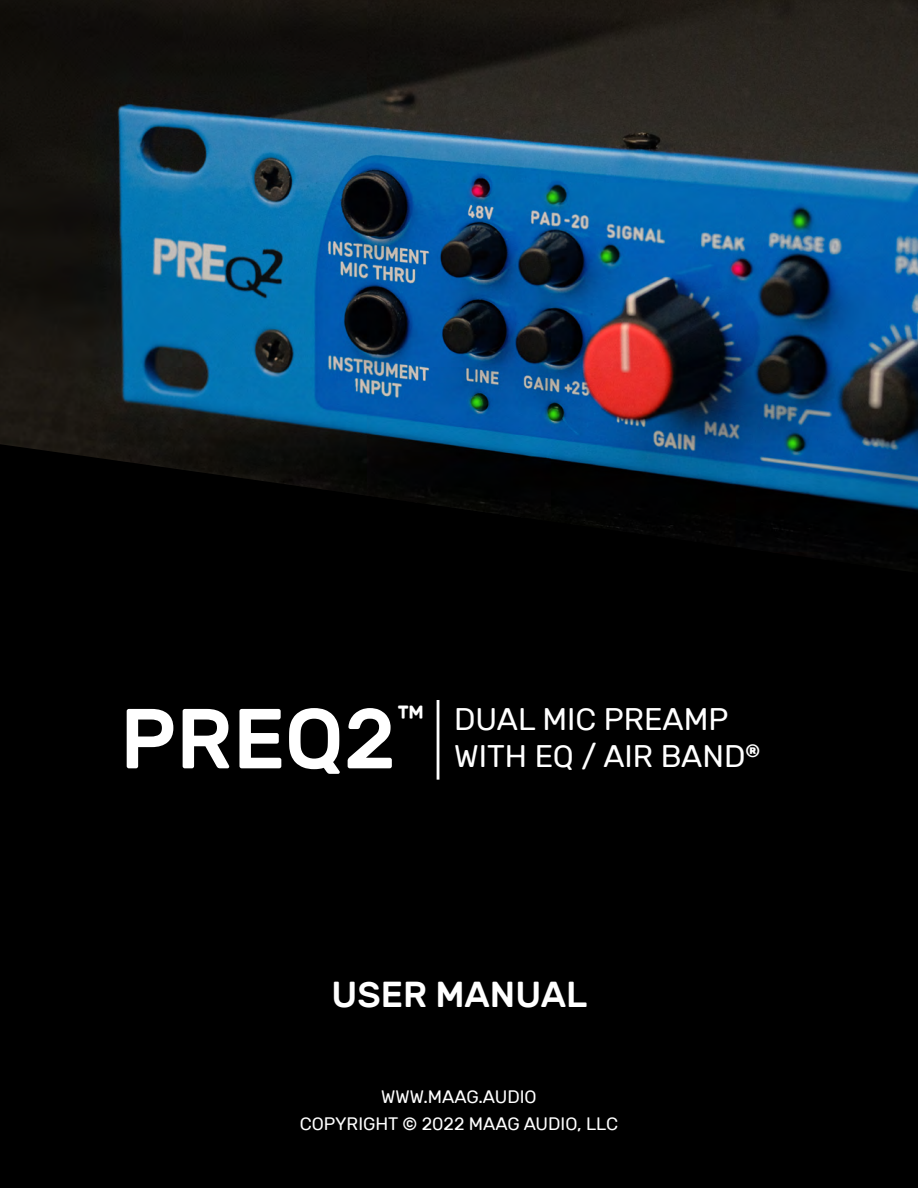
<style>
.page{position:relative;width:918px;height:1188px;background:#fff}
.page>*{position:absolute;margin:0;border:0;box-sizing:border-box;transform-origin:0 0}
.t1{font:500 36px "Rubik";color:#fff}
.t2{font:31.2px/37.3px "Rubik";color:#fff}
.t3{font:18px/27px "Rubik";color:#fff;text-align:center}
.s1{font-weight:500;font-size:84.9px}
.s2{font-weight:300;font-size:48.9px}
</style>
<div class="page">
<img style="left:0;top:0;width:918px;height:444px">
<div style="left:0;top:444px;width:918px;height:744px;background:#000"></div>
<hr style="left:437px;top:700px;width:2px;height:80px;background:#fff">
<h2 class="t2" style="left:454px;top:701px;width:307px;text-indent:-334px"><span class="s1">PREQ2</span><span class="s2">™</span> DUAL MIC PREAMP<br>WITH EQ / AIR BAND<sup>®</sup></h2>
<h1 class="t1" style="left:332px;top:974px;width:257px">USER MANUAL</h1>
<p class="t3" style="left:300px;top:1083px;width:320px">WWW.MAAG.AUDIO<br>COPYRIGHT © 2022 MAAG AUDIO, LLC</p>
</div>
